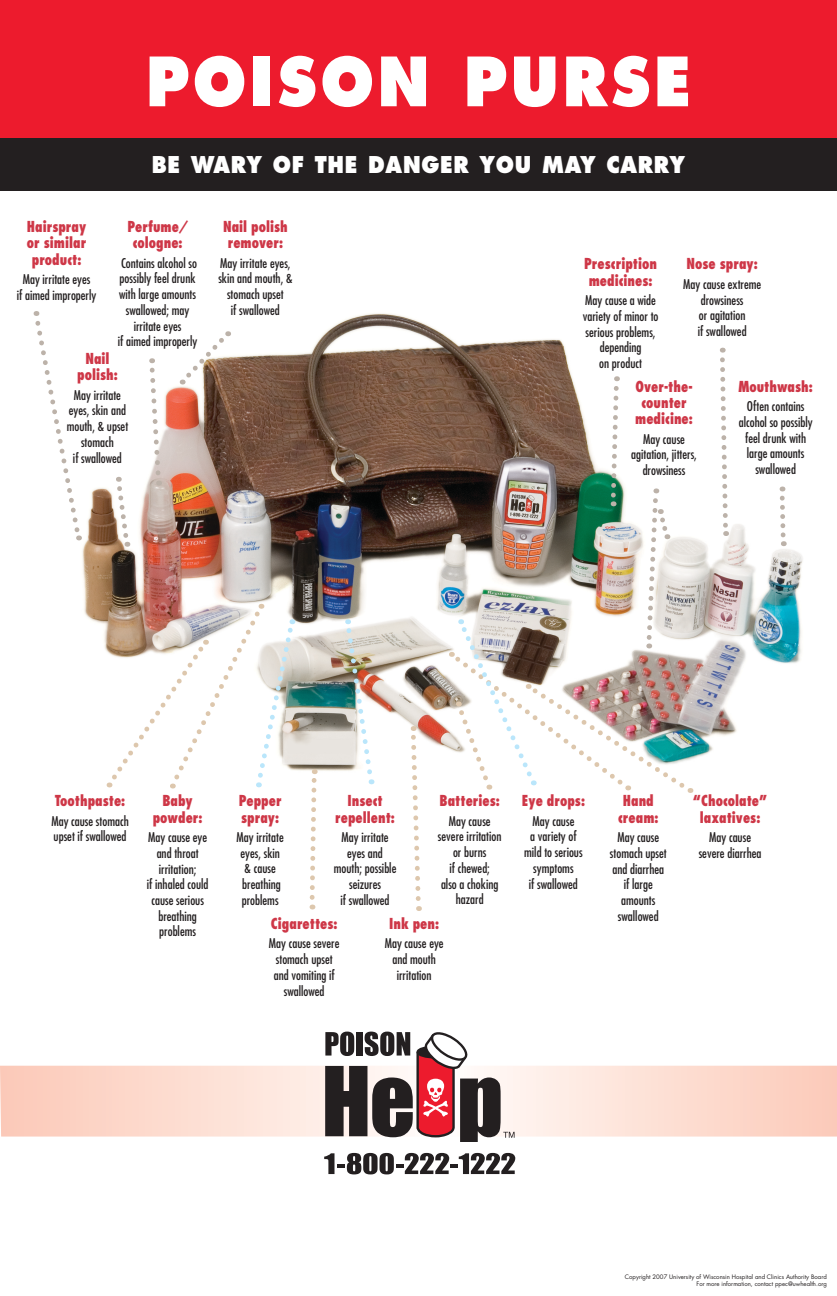
<style>
.page{position:relative;width:837px;height:1296px;background:#fff}
.page>*{position:absolute;margin:0;border:0;box-sizing:border-box;transform-origin:0 0}
.t1{font:800 66px "Futura";letter-spacing:.06em;color:#fff;scale:.9 1}
.t2{font:800 22.5px "Futura";letter-spacing:.035em;color:#fff;scale:.9 1}
.t3{font:800 condensed 14.7px/16.4px "Futura";color:#ce3747;text-align:center;scale:.9 1}
.t4{font:condensed 13.12px/15.8px "Futura";color:#231f20;text-align:center}
.t5{font:6px/7.2px "Futura";color:#231f20;text-align:right}
</style>
<div class="page">
<img style="left:78px;top:313px;width:725px;height:480px">
<svg style="left:307px;top:769px;width:12px;height:140px"></svg>
<img style="left:343px;top:619px;width:32px;height:165px">
<svg style="left:408px;top:726px;width:15px;height:185px"></svg>
<svg style="left:108px;top:604px;width:189px;height:185px"></svg>
<svg style="left:33px;top:311px;width:50px;height:229px"></svg>
<svg style="left:114px;top:477px;width:18px;height:70px"></svg>
<svg style="left:147px;top:358px;width:16px;height:128px"></svg>
<svg style="left:182px;top:330px;width:49px;height:54px"></svg>
<img style="left:448px;top:376px;width:243px;height:417px">
<svg style="left:717px;top:348px;width:14px;height:188px"></svg>
<svg style="left:777px;top:487px;width:11px;height:59px"></svg>
<div style="left:0;top:0;width:837px;height:138px;background:#ed1b2d"></div>
<div style="left:0;top:138px;width:837px;height:53px;background:#231f20"></div>
<svg style="left:0;top:1066px;width:837px;height:71px;background:#fcddd1"></svg>
<svg style="left:325px;top:1032px;width:190px;height:110px"></svg>
<svg style="left:324px;top:1153px;width:191px;height:21px"></svg>
<h1 class="t1" style="left:146px;top:41px;width:607px">POISON PURSE</h1>
<h2 class="t2" style="left:152px;top:151px;width:594px">BE WARY OF THE DANGER YOU MAY CARRY</h2>
<p class="t3" style="left:27px;top:218px;width:68px">Hairspray or similar product:</p>
<p class="t4" style="left:17px;top:271px;width:81px">May irritate eyes<br>if aimed improperly</p>
<p class="t3" style="left:128px;top:218px;width:68px">Perfume/ cologne:</p>
<p class="t4" style="left:118px;top:255px;width:81px">Contains alcohol so possibly feel drunk with large amounts swallowed; may irritate eyes<br>if aimed improperly</p>
<p class="t3" style="left:77px;top:350px;width:47px">Nail polish:</p>
<p class="t4" style="left:67px;top:387px;width:63px">May irritate eyes, skin and mouth, &amp; upset stomach<br>if swallowed</p>
<p class="t3" style="left:223px;top:218px;width:73px">Nail polish remover:</p>
<p class="t4" style="left:218px;top:255px;width:76px">May irritate eyes, skin and mouth, &amp; stomach upset<br>if swallowed</p>
<p class="t3" style="left:584px;top:256px;width:82px">Prescription medicines:</p>
<p class="t4" style="left:583px;top:292px;width:77px">May cause a wide variety of minor to serious problems, depending<br>on product</p>
<p class="t3" style="left:687px;top:256px;width:81px">Nose spray:</p>
<p class="t4" style="left:683px;top:276px;width:80px">May cause extreme drowsiness<br>or agitation<br>if swallowed</p>
<p class="t3" style="left:635px;top:378px;width:66px">Over-the&shy;counter medicine:</p>
<p class="t4" style="left:631px;top:431px;width:67px">May cause agitation, jitters, drowsiness</p>
<p class="t3" style="left:738px;top:378px;width:84px">Mouthwash:</p>
<p class="t4" style="left:739px;top:398px;width:75px">Often contains alcohol so possibly feel drunk with large amounts swallowed</p>
<p class="t3" style="left:55px;top:792px;width:80px">Toothpaste:</p>
<p class="t4" style="left:51px;top:813px;width:79px;text-align:left">May cause stomach upset if swallowed</p>
<p class="t3" style="left:153px;top:793px;width:57px">Baby powder:</p>
<p class="t4" style="left:147px;top:829px;width:63px">May cause eye and throat irritation;<br>if inhaled could cause serious breathing problems</p>
<p class="t3" style="left:239px;top:792px;width:49px;text-align:left">Pepper spray:</p>
<p class="t4" style="left:237px;top:829px;width:49px">May irritate eyes, skin &amp; cause breathing problems</p>
<p class="t3" style="left:335px;top:792px;width:68px">Insect repellent:</p>
<p class="t4" style="left:334px;top:829px;width:64px">May irritate eyes and mouth; possible seizures<br>if swallowed</p>
<p class="t3" style="left:440px;top:793px;width:68px">Batteries:</p>
<p class="t4" style="left:438px;top:813px;width:65px">May cause severe irritation or burns<br>if chewed;<br>also a choking hazard</p>
<p class="t3" style="left:271px;top:915px;width:76px">Cigarettes:</p>
<p class="t4" style="left:269px;top:935px;width:72px">May cause severe stomach upset and vomiting if swallowed</p>
<p class="t3" style="left:389px;top:915px;width:57px">Ink pen:</p>
<p class="t4" style="left:385px;top:935px;width:60px">May cause eye and mouth irritation</p>
<p class="t3" style="left:522px;top:793px;width:72px">Eye drops:</p>
<p class="t4" style="left:524px;top:813px;width:60px">May cause<br>a variety of mild to serious symptoms<br>if swallowed</p>
<p class="t3" style="left:618px;top:793px;width:46px">Hand cream:</p>
<p class="t4" style="left:610px;top:829px;width:58px">May cause stomach upset and diarrhea if large amounts swallowed</p>
<p class="t3" style="left:693px;top:793px;width:84px">“Chocolate” laxatives:</p>
<p class="t4" style="left:699px;top:829px;width:64px">May cause severe diarrhea</p>
<p class="t5" style="left:625px;top:1273px;width:203px">Copyright 2007 University of Wisconsin Hospital and Clinics Authority Board<br>For more information, contact ppec@uwhealth.org</p>
</div>
